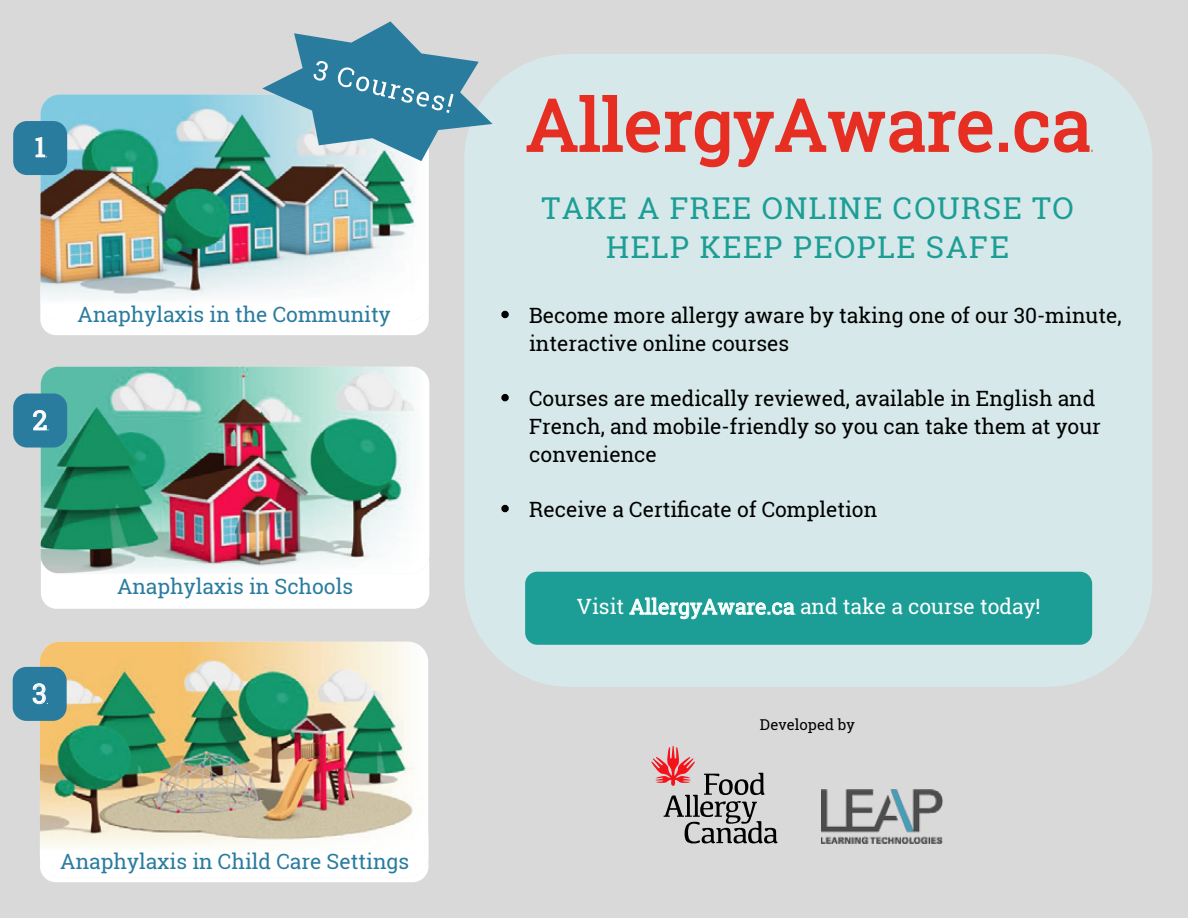
<style>
.page{position:relative;width:1188px;height:918px;background:#d9d9d9}
.page>*{position:absolute;margin:0;border:0;box-sizing:border-box;transform-origin:0 0}
.t1{font:72px "Roboto Slab";color:#e62e23}
.t2{font:30px/39.6px "Roboto Slab";letter-spacing:.05em;color:#1c9e96;text-align:center}
.t3{font:27px "Roboto Slab";color:#fff}
.t4{font:21px/27.8px "Roboto Slab";color:#000}
.t5{font:21px "Roboto Slab";color:#2a7c9f}
.t6{font:21px "Roboto Slab";color:#fff}
.t7{font:15px "Roboto Slab";color:#000}
.s1{font-family:"Myriad Pro"}
</style>
<div class="page">
<div style="left:464px;top:54px;width:688px;height:633px;background:#d6e8e9;border-radius:105px"></div>
<div style="left:41px;top:547px;width:388px;height:62px;background:#fff;border-radius:16px"></div>
<img style="left:41px;top:367px;width:388px;height:206px">
<div style="left:40px;top:274px;width:389px;height:61px;background:#fff;border-radius:16px"></div>
<img style="left:40px;top:94px;width:389px;height:227px">
<div style="left:40px;top:821px;width:388px;height:61px;background:#fff;border-radius:16px"></div>
<img style="left:40px;top:642px;width:388px;height:235px">
<svg style="left:262px;top:21px;width:231px;height:140px"></svg>
<div style="left:13px;top:394px;width:54px;height:54px;background:#2a7c9f;border-radius:14px"></div>
<div style="left:13px;top:121px;width:54px;height:54px;background:#2a7c9f;border-radius:14px"></div>
<div style="left:13px;top:667px;width:54px;height:54px;background:#2a7c9f;border-radius:14px"></div>
<div style="left:525px;top:572px;width:567px;height:73px;background:#1c9e96;border-radius:12px"></div>
<svg style="left:629px;top:598px;width:167px;height:21px"></svg>
<svg style="left:33px;top:410px;width:16px;height:21px"></svg>
<svg style="left:35px;top:137px;width:12px;height:21px"></svg>
<svg style="left:32px;top:683px;width:16px;height:21px"></svg>
<div style="left:501px;top:311px;width:8px;height:7px;border:3px solid #000;border-radius:50%"></div>
<div style="left:501px;top:394px;width:8px;height:7px;border:3px solid #000;border-radius:50%"></div>
<div style="left:501px;top:505px;width:8px;height:7px;border:3px solid #000;border-radius:50%"></div>
<svg style="left:526px;top:95px;width:467px;height:73px"></svg>
<div style="left:999px;top:143px;width:9px;height:9px;border:2px solid #e62e23"></div>
<svg style="left:1014px;top:111px;width:78px;height:42px"></svg>
<img style="left:822px;top:789px;width:121px;height:54px">
<svg style="left:651px;top:746px;width:127px;height:97px"></svg>
<p class="t3" style="left:35px;top:129px;width:13px">1</p>
<p class="t5" style="left:78px;top:300px;width:315px">Anaphylaxis in the Community</p>
<p class="t3" style="left:33px;top:402px;width:16px">2</p>
<p class="t3" style="left:32px;top:675px;width:16px">3</p>
<p class="t5" style="left:117px;top:572px;width:238px">Anaphylaxis in Schools</p>
<p class="t5" style="left:60px;top:847px;width:350px">Anaphylaxis in Child Care Settings</p>
<h1 class="t1" style="left:526px;top:75px;width:567px">AllergyAware.ca</h1>
<h2 class="t2" style="left:542px;top:188px;width:534px">TAKE A FREE ONLINE COURSE TO<br>HELP KEEP PEOPLE SAFE</h2>
<p class="t4" style="left:529px;top:301px;width:594px;text-indent:-27px"><span class="s1">•</span> Become more allergy aware by taking one of our 30-minute, interactive online courses</p>
<p class="t4" style="left:529px;top:384px;width:573px;text-indent:-27px"><span class="s1">•</span> Courses are medically reviewed, available in English and<br>French, and mobile-friendly so you can take them at your convenience</p>
<p class="t4" style="left:502px;top:495px;width:377px"><span class="s1">•</span> Receive a Certificate of Completion</p>
<p class="t6" style="left:577px;top:592px;width:465px">Visit AllergyAware.ca and take a course today!</p>
<p class="t7" style="left:760px;top:714px;width:97px">Developed by</p>
</div>
